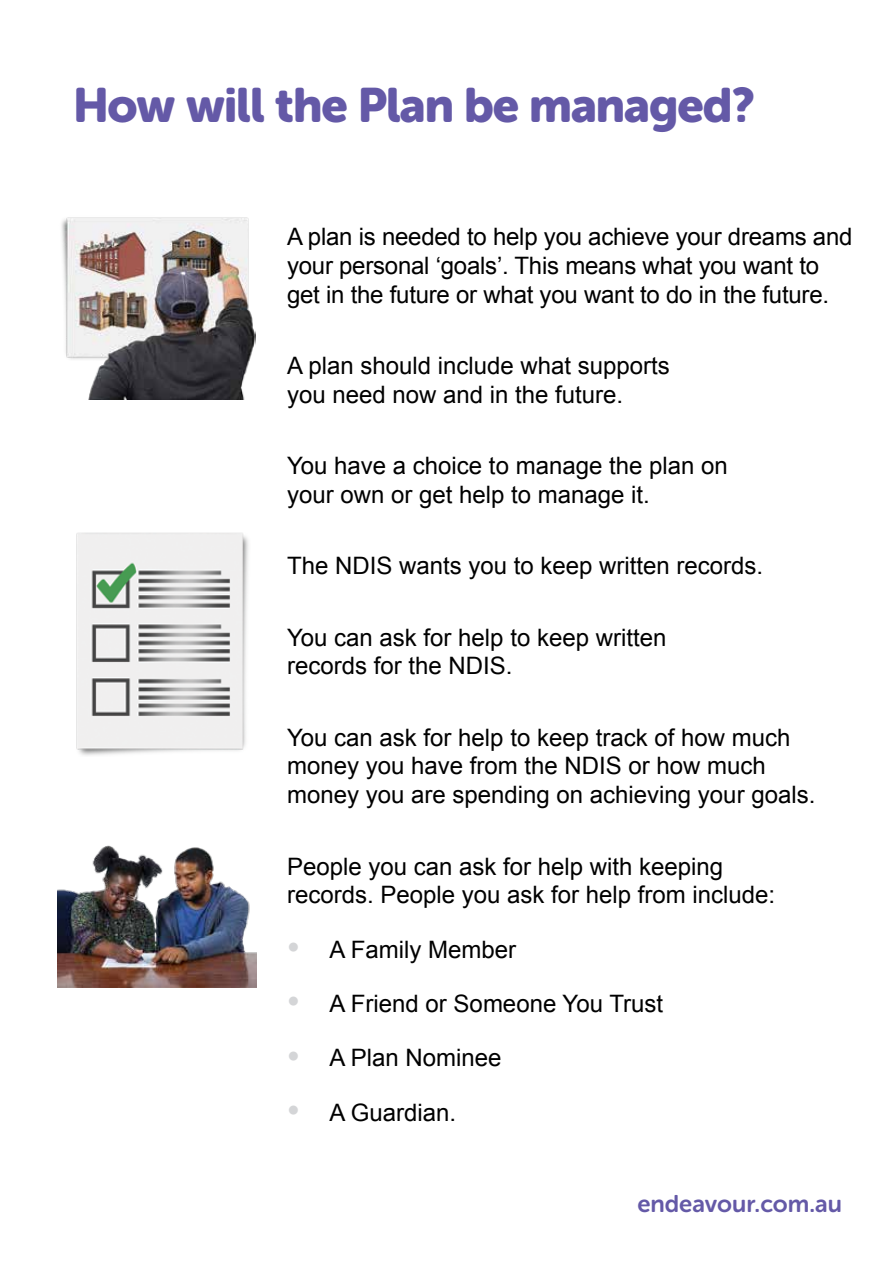
<style>
.page{position:relative;width:893px;height:1263px;background:#fff}
.page>*{position:absolute;margin:0;border:0;box-sizing:border-box;transform-origin:0 0}
.t1{font:48px "Museo Sans Rounded 900";letter-spacing:-.02em;color:#6459a7}
.t2{font:24px/28.8px "Arial";color:#000}
.t3{font:24px "Museo Sans Rounded 700";color:#6459a7}
.s1{font-size:36px;color:#d4d5d7}
</style>
<div class="page">
<img style="left:61px;top:217px;width:195px;height:183px">
<img style="left:76px;top:532px;width:173px;height:224px">
<img style="left:58px;top:845px;width:198px;height:142px">
<h1 class="t1" style="left:73px;top:78px;width:683px">How will the Plan be managed?</h1>
<p class="t2" style="left:287px;top:222px;width:567px">A plan is needed to help you achieve your dreams and your personal ‘goals’. This means what you want to get in the future or what you want to do in the future.</p>
<p class="t2" style="left:287px;top:351px;width:384px">A plan should include what supports you need now and in the future.</p>
<p class="t2" style="left:287px;top:451px;width:442px">You have a choice to manage the plan on your own or get help to manage it.</p>
<p class="t2" style="left:287px;top:552px;width:478px">The NDIS wants you to keep written records.</p>
<p class="t2" style="left:287px;top:623px;width:381px">You can ask for help to keep written records for the NDIS.</p>
<p class="t2" style="left:287px;top:723px;width:530px">You can ask for help to keep track of how much money you have from the NDIS or how much money you are spending on achieving your goals.</p>
<p class="t2" style="left:287px;top:852px;width:490px">People you can ask for help with keeping records. People you ask for help from include:</p>
<p class="t2" style="left:287px;top:935px;width:231px"><span class="s1">•</span> A Family Member</p>
<p class="t2" style="left:287px;top:989px;width:378px"><span class="s1">•</span> A Friend or Someone You Trust</p>
<p class="t2" style="left:287px;top:1044px;width:216px"><span class="s1">•</span> A Plan Nominee</p>
<p class="t2" style="left:287px;top:1098px;width:171px"><span class="s1">•</span> A Guardian.</p>
<p class="t3" style="left:637px;top:1190px;width:206px">endeavour.com.au</p>
</div>
